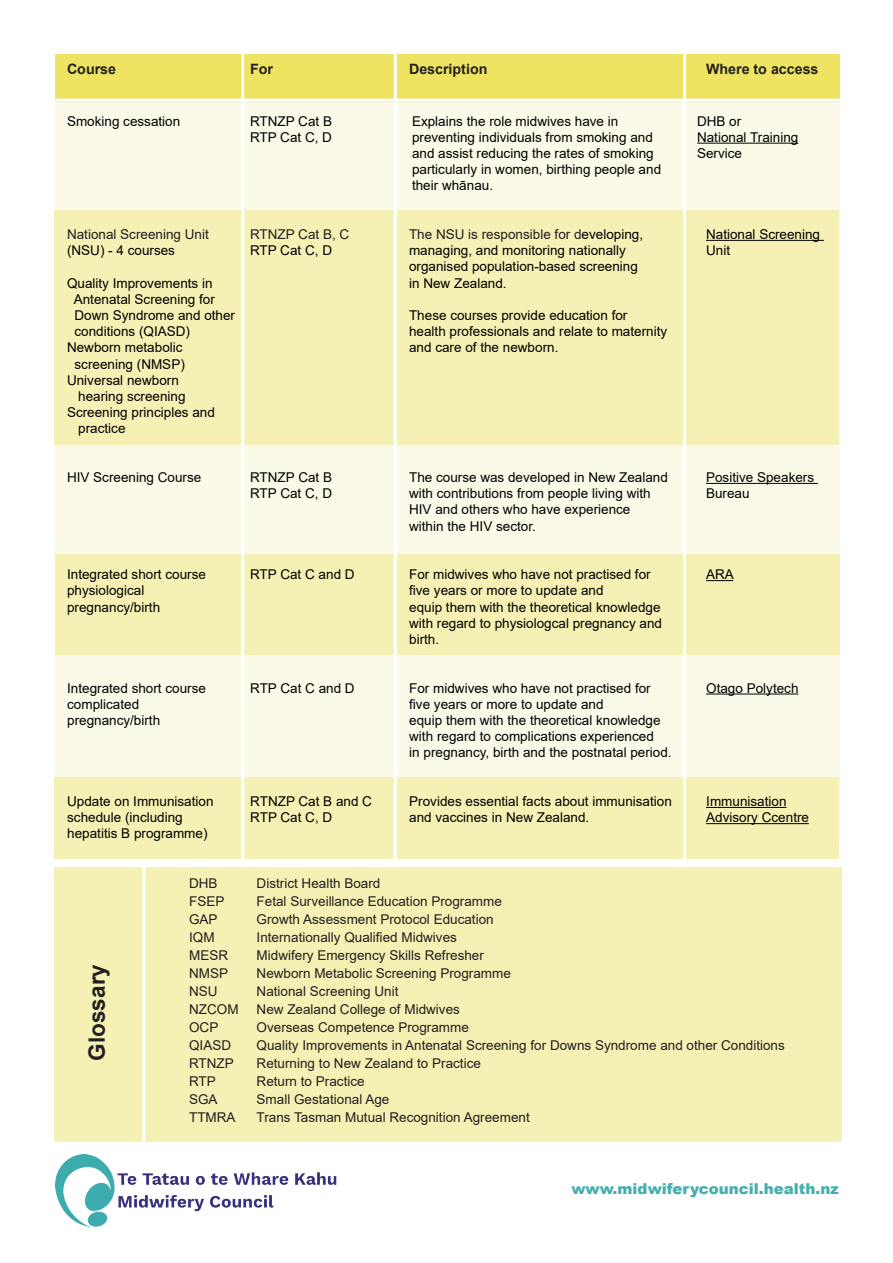
<style>
.page{position:relative;width:893px;height:1263px;background:#fff}
.page>*{position:absolute;margin:0;border:0;box-sizing:border-box;transform-origin:0 0}
.t1{font:700 22.5px "Arial";color:#231f20}
.t2{font:900 15px "Arial";color:#46afae}
.t3{font:700 14.25px "Arial";color:#231f20}
.t4{font:13.5px/16.2px "Arial";color:#000}
.t5{font:13.5px "Arial";color:#231f20}
.s1{color:#000}
</style>
<div class="page">
<div style="left:55px;top:94px;width:785px;height:751px;background:#fbfae8"></div>
<div style="left:55px;top:54px;width:785px;height:48px;background:#eee462"></div>
<div style="left:54px;top:210px;width:785px;height:234px;background:#f5f0b4"></div>
<div style="left:55px;top:554px;width:785px;height:101px;background:#f5f0b4"></div>
<div style="left:54px;top:777px;width:785px;height:82px;background:#f5f0b4"></div>
<hr style="left:241px;top:54px;width:3px;height:881px;background:#fff">
<hr style="left:394px;top:54px;width:3px;height:888px;background:#fff">
<hr style="left:683px;top:54px;width:3px;height:881px;background:#fff">
<hr style="left:55px;top:99px;width:796px;height:3px;background:#fff">
<hr style="left:697px;top:143px;width:101px;height:1px;background:#000">
<hr style="left:706px;top:240px;width:118px;height:1px;background:#000">
<hr style="left:706px;top:483px;width:112px;height:1px;background:#000">
<svg style="left:706px;top:580px;width:27px;height:1px"></svg>
<hr style="left:706px;top:693px;width:92px;height:1px;background:#000">
<hr style="left:706px;top:807px;width:80px;height:1px;background:#000">
<hr style="left:706px;top:823px;width:103px;height:1px;background:#000">
<div style="left:54px;top:867px;width:787px;height:274px;background:#f5f0b4"></div>
<hr style="left:142px;top:867px;width:3px;height:274px;background:#fff">
<img style="left:55px;top:1154px;width:282px;height:72px">
<p class="t3" style="left:67px;top:59px;width:51px">Course</p>
<p class="t3" style="left:250px;top:59px;width:24px">For</p>
<p class="t3" style="left:409px;top:59px;width:80px">Description</p>
<p class="t3" style="left:706px;top:59px;width:114px">Where to access</p>
<p class="t4" style="left:67px;top:113px;width:115px">Smoking cessation</p>
<p class="t4" style="left:250px;top:113px;width:84px">RTNZP Cat B</p>
<p class="t4" style="left:412px;top:113px;width:208px">Explains the role midwives have in</p>
<p class="t4" style="left:697px;top:113px;width:46px">DHB or</p>
<p class="t4" style="left:250px;top:129px;width:84px">RTP Cat C, D</p>
<p class="t4" style="left:412px;top:129px;width:242px">preventing individuals from smoking and</p>
<p class="t4" style="left:697px;top:129px;width:103px">National Training</p>
<p class="t4" style="left:412px;top:145px;width:243px">and assist reducing the rates of smoking</p>
<p class="t4" style="left:697px;top:145px;width:47px">Service</p>
<p class="t4" style="left:412px;top:161px;width:251px">particularly in women, birthing people and their whānau.</p>
<p class="t5" style="left:67px;top:225px;width:143px">National Screening Unit</p>
<p class="t5" style="left:250px;top:225px;width:101px">RTNZP Cat B, C</p>
<p class="t5" style="left:409px;top:225px;width:236px">The NSU is responsible for d<span class="s1">eveloping,</span></p>
<p class="t4" style="left:706px;top:226px;width:116px">National Screening</p>
<p class="t4" style="left:67px;top:242px;width:110px">(NSU) - 4 courses</p>
<p class="t4" style="left:250px;top:242px;width:84px">RTP Cat C, D</p>
<p class="t4" style="left:409px;top:242px;width:218px">managing, and monitoring nationally</p>
<p class="t4" style="left:706px;top:242px;width:26px">Unit</p>
<p class="t4" style="left:409px;top:258px;width:230px">organised population-based screening</p>
<p class="t4" style="left:67px;top:275px;width:147px">Quality Improvements in</p>
<p class="t4" style="left:409px;top:275px;width:99px">in New Zealand.</p>
<p class="t4" style="left:74px;top:291px;width:163px">Antenatal Screening for<br>Down Syndrome and other</p>
<p class="t4" style="left:409px;top:307px;width:220px">These courses provide education for</p>
<p class="t4" style="left:75px;top:323px;width:117px">conditions (QIASD)</p>
<p class="t4" style="left:409px;top:323px;width:260px">health professionals and relate to maternity</p>
<p class="t4" style="left:67px;top:339px;width:117px">Newborn metabolic</p>
<p class="t4" style="left:409px;top:339px;width:151px">and care of the newborn.</p>
<p class="t4" style="left:75px;top:356px;width:112px">screening (NMSP)</p>
<p class="t4" style="left:67px;top:372px;width:113px">Universal newborn</p>
<p class="t4" style="left:78px;top:388px;width:109px">hearing screening</p>
<p class="t4" style="left:67px;top:404px;width:149px">Screening principles and</p>
<p class="t4" style="left:78px;top:420px;width:49px">practice</p>
<p class="t4" style="left:67px;top:469px;width:136px">HIV Screening Course</p>
<p class="t4" style="left:250px;top:469px;width:84px">RTNZP Cat B</p>
<p class="t4" style="left:409px;top:469px;width:260px">The course was developed in New Zealand</p>
<p class="t4" style="left:706px;top:469px;width:110px">Positive Speakers</p>
<p class="t4" style="left:250px;top:485px;width:84px">RTP Cat C, D</p>
<p class="t4" style="left:409px;top:485px;width:243px">with contributions from people living with</p>
<p class="t4" style="left:706px;top:485px;width:45px">Bureau</p>
<p class="t4" style="left:409px;top:501px;width:223px">HIV and others who have experience within the HIV sector.</p>
<p class="t4" style="left:67px;top:566px;width:140px">Integrated short course</p>
<p class="t4" style="left:250px;top:566px;width:106px">RTP Cat C and D</p>
<p class="t4" style="left:409px;top:566px;width:243px">For midwives who have not practised for</p>
<p class="t4" style="left:706px;top:566px;width:29px">ARA</p>
<p class="t4" style="left:67px;top:582px;width:79px">physiological</p>
<p class="t4" style="left:409px;top:582px;width:196px">five years or more to update and</p>
<p class="t4" style="left:67px;top:599px;width:95px">pregnancy/birth</p>
<p class="t4" style="left:409px;top:599px;width:254px;text-align:justify">equip them with the theoretical knowledge with regard to physiologcal pregnancy and birth.</p>
<p class="t4" style="left:67px;top:680px;width:140px">Integrated short course</p>
<p class="t4" style="left:250px;top:680px;width:106px">RTP Cat C and D</p>
<p class="t4" style="left:409px;top:680px;width:243px">For midwives who have not practised for</p>
<p class="t4" style="left:706px;top:680px;width:94px">Otago Polytech</p>
<p class="t4" style="left:67px;top:696px;width:74px">complicated</p>
<p class="t4" style="left:409px;top:696px;width:196px">five years or more to update and</p>
<p class="t4" style="left:67px;top:712px;width:95px">pregnancy/birth</p>
<p class="t4" style="left:409px;top:712px;width:264px">equip them with the theoretical knowledge with regard to complications experienced<br>in pregnancy, birth and the postnatal period.</p>
<p class="t4" style="left:67px;top:793px;width:148px">Update on Immunisation</p>
<p class="t4" style="left:250px;top:793px;width:123px">RTNZP Cat B and C</p>
<p class="t4" style="left:409px;top:793px;width:264px">Provides essential facts about immunisation</p>
<p class="t4" style="left:706px;top:793px;width:82px">Immunisation</p>
<p class="t4" style="left:67px;top:809px;width:117px">schedule (including</p>
<p class="t4" style="left:250px;top:809px;width:84px">RTP Cat C, D</p>
<p class="t4" style="left:409px;top:809px;width:182px">and vaccines in New Zealand.</p>
<p class="t4" style="left:706px;top:809px;width:104px">Advisory Ccentre</p>
<p class="t4" style="left:67px;top:825px;width:142px">hepatitis B programme)</p>
<p class="t5" style="left:189px;top:874px;width:30px">DHB</p>
<p class="t5" style="left:257px;top:874px;width:125px">District Health Board</p>
<p class="t5" style="left:189px;top:892px;width:37px">FSEP</p>
<p class="t5" style="left:257px;top:892px;width:247px">Fetal Surveillance Education Programme</p>
<p class="t5" style="left:189px;top:910px;width:30px">GAP</p>
<p class="t5" style="left:257px;top:910px;width:239px">Growth Assessment Protocol Education</p>
<p class="t5" style="left:189px;top:928px;width:27px">IQM</p>
<p class="t5" style="left:257px;top:928px;width:202px">Internationally Qualified Midwives</p>
<p class="t5" style="left:189px;top:946px;width:41px">MESR</p>
<p class="t5" style="left:257px;top:946px;width:229px">Midwifery Emergency Skills Refresher</p>
<p class="t5" style="left:189px;top:964px;width:41px">NMSP</p>
<p class="t5" style="left:257px;top:964px;width:256px">Newborn Metabolic Screening Programme</p>
<p class="t5" style="left:189px;top:982px;width:30px">NSU</p>
<p class="t5" style="left:257px;top:982px;width:143px">National Screening Unit</p>
<p class="t5" style="left:189px;top:1000px;width:51px">NZCOM</p>
<p class="t5" style="left:257px;top:1000px;width:205px">New Zealand College of Midwives</p>
<p class="t5" style="left:189px;top:1018px;width:31px">OCP</p>
<p class="t5" style="left:257px;top:1018px;width:214px">Overseas Competence Programme</p>
<p class="t5" style="left:189px;top:1036px;width:44px">QIASD</p>
<p class="t5" style="left:257px;top:1036px;width:530px">Quality Improvements in Antenatal Screening for Downs Syndrome and other Conditions</p>
<p class="t5" style="left:189px;top:1054px;width:46px">RTNZP</p>
<p class="t5" style="left:257px;top:1054px;width:226px">Returning to New Zealand to Practice</p>
<p class="t5" style="left:189px;top:1072px;width:28px">RTP</p>
<p class="t5" style="left:257px;top:1072px;width:110px">Return to Practice</p>
<p class="t5" style="left:189px;top:1090px;width:30px">SGA</p>
<p class="t5" style="left:257px;top:1090px;width:134px">Small Gestational Age</p>
<p class="t5" style="left:189px;top:1108px;width:48px">TTMRA</p>
<p class="t5" style="left:257px;top:1108px;width:275px">Trans Tasman Mutual Recognition Agreement</p>
<h1 class="t1" style="left:81px;top:1060px;width:98px;rotate:-90deg">Glossary</h1>
<p class="t2" style="left:571px;top:1177px;width:269px">www.midwiferycouncil.health.nz</p>
</div>
